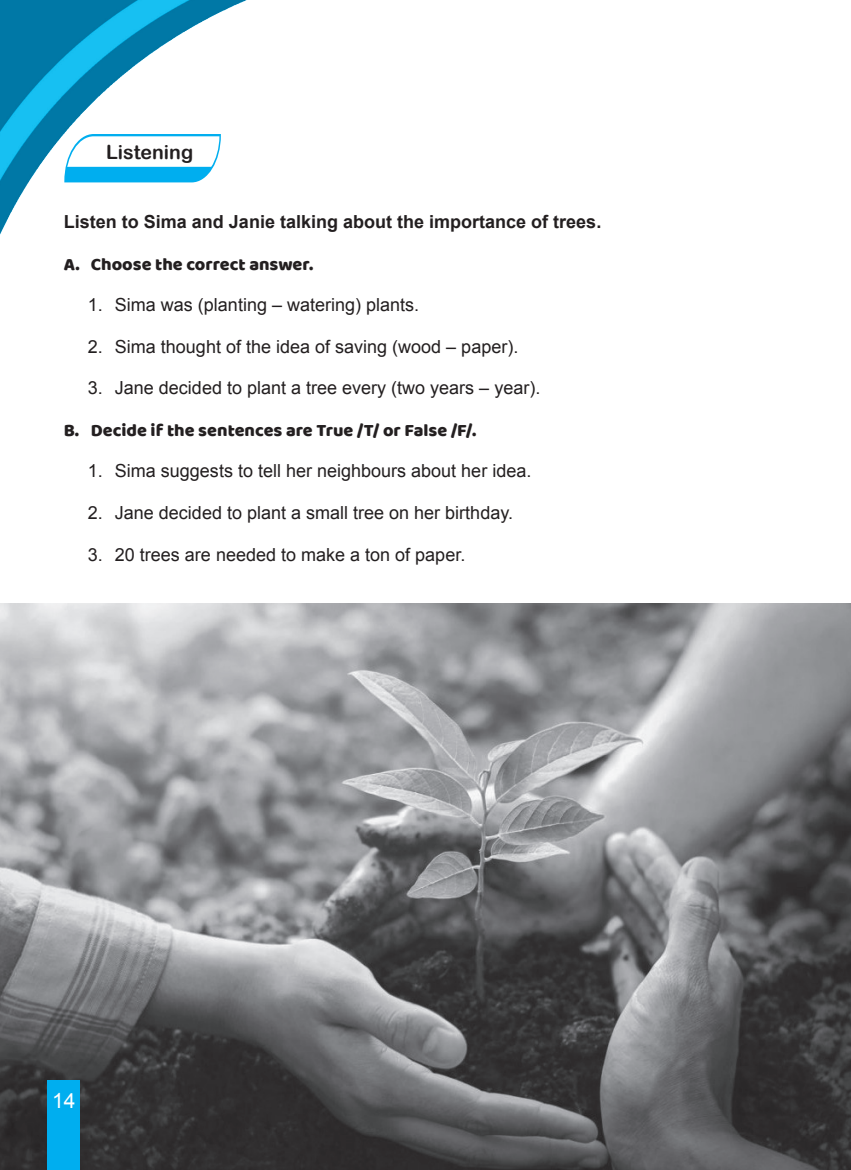
<style>
.page{position:relative;width:851px;height:1170px;background:#fff}
.page>*{position:absolute;margin:0;border:0;box-sizing:border-box;transform-origin:0 0}
.t1{font:21px "Arial";color:#fff}
.t2{font:19.5px "Arial Rounded MT Bold";color:#231f20}
.t3{font:18px "Arial";color:#231f20}
.t4{font:18px "Baloo";color:#231f20}
.t5{font:700 18px "Arial";color:#231f20}
</style>
<div class="page">
<img style="left:0;top:603px;width:850px;height:566px">
<div style="left:48px;top:1080px;width:32px;height:89px;background:#00aeef"></div>
<img style="left:0;top:0;width:247px;height:235px">
<p class="t2" style="left:106px;top:141px;width:89px">Listening</p>
<p class="t5" style="left:64px;top:210px;width:539px">Listen to Sima and Janie talking about the importance of trees.</p>
<p class="t4" style="left:64px;top:253px;width:251px">A. Choose the correct answer.</p>
<p class="t3" style="left:88px;top:293px;width:333px">1. Sima was (planting – watering) plants.</p>
<p class="t3" style="left:88px;top:334px;width:432px">2. Sima thought of the idea of saving (wood – paper).</p>
<p class="t3" style="left:88px;top:376px;width:454px">3. Jane decided to plant a tree every (two years – year).</p>
<p class="t4" style="left:64px;top:419px;width:414px">B. Decide if the sentences are True /T/ or False /F/.</p>
<p class="t3" style="left:88px;top:459px;width:445px">1. Sima suggests to tell her neighbours about her idea.</p>
<p class="t3" style="left:88px;top:501px;width:426px">2. Jane decided to plant a small tree on her birthday.</p>
<p class="t3" style="left:88px;top:542px;width:379px">3. 20 trees are needed to make a ton of paper.</p>
<p class="t1" style="left:52px;top:1086px;width:25px">14</p>
</div>
